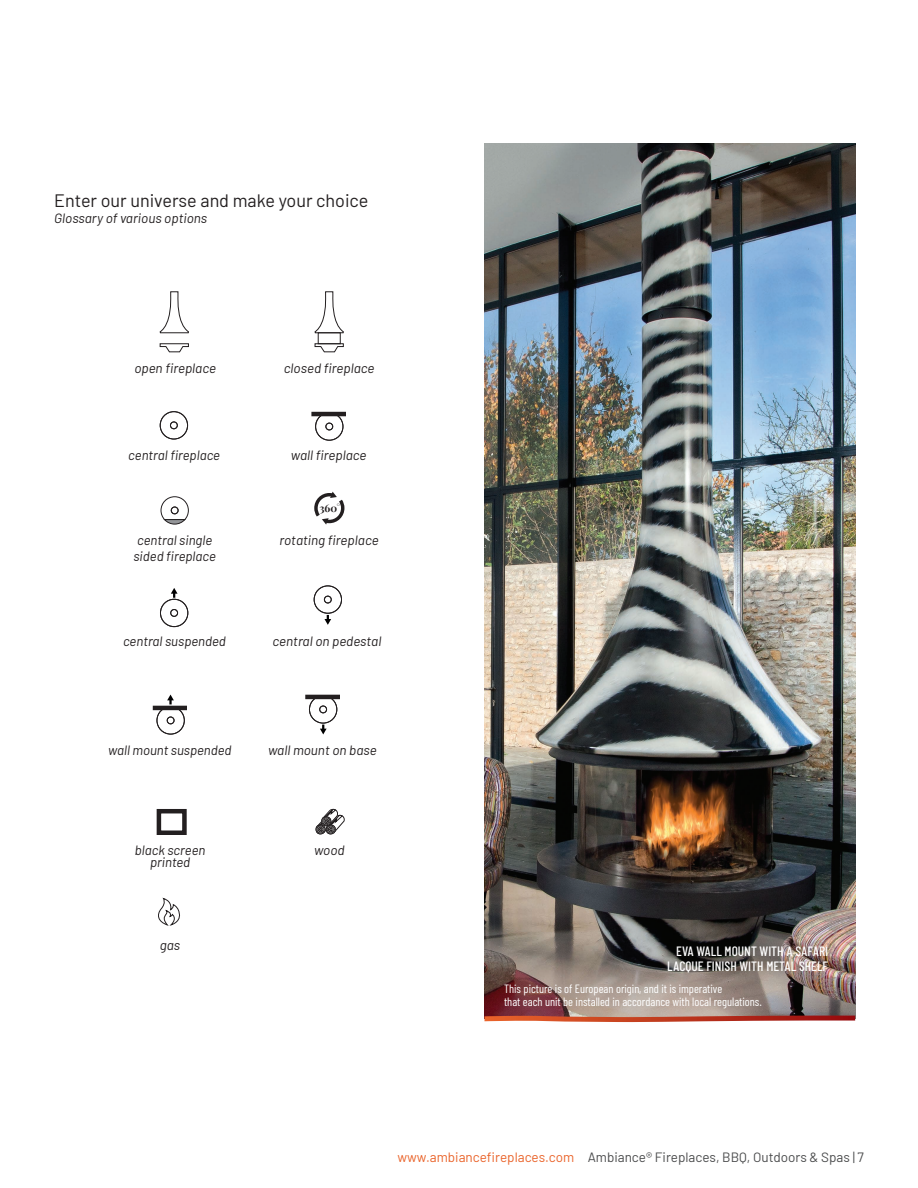
<style>
.page{position:relative;width:918px;height:1188px;background:#fff}
.page>*{position:absolute;margin:0;border:0;box-sizing:border-box;transform-origin:0 0}
.t1{font:18px "Barlow";color:#231f20}
.t2{font:italic 13.5px/16.2px "Barlow";color:#231f20}
.t3{font:13.5px "Barlow";color:#4b4c4d}
.t4{font:500 13.5px/15px "Barlow Condensed";color:#fff;text-align:right}
.t5{font:12px/13.5px "Barlow Condensed";color:#fff}
.t6{font:700 10.5px "Playfair Display";color:#231f20}
.s1{color:#ea642b}
</style>
<div class="page">
<img style="left:485px;top:143px;width:370px;height:872px">
<svg style="left:159px;top:343px;width:30px;height:10px"></svg>
<svg style="left:159px;top:291px;width:30px;height:43px"></svg>
<div style="left:318px;top:332px;width:23px;height:12px;border:1px solid #231f20"></div>
<svg style="left:314px;top:343px;width:30px;height:10px"></svg>
<svg style="left:314px;top:291px;width:30px;height:43px"></svg>
<div style="left:160px;top:411px;width:28px;height:28px;border:1px solid #231f20;border-radius:50%"></div>
<div style="left:170px;top:422px;width:8px;height:7px;border:1px solid #231f20;border-radius:50%"></div>
<div style="left:315px;top:412px;width:28px;height:29px;border:1px solid #231f20;border-radius:50%"></div>
<div style="left:326px;top:423px;width:7px;height:7px;border:1px solid #231f20;border-radius:50%"></div>
<hr style="left:312px;top:412px;width:34px;height:4px;background:#231f20">
<svg style="left:160px;top:496px;width:29px;height:29px"></svg>
<div style="left:316px;top:825px;width:10px;height:9px;border:1px solid #231f20;border-radius:4px"></div>
<div style="left:326px;top:825px;width:10px;height:9px;border:1px solid #231f20;border-radius:4px"></div>
<svg style="left:316px;top:809px;width:29px;height:24px"></svg>
<svg style="left:314px;top:491px;width:31px;height:34px"></svg>
<div style="left:160px;top:599px;width:28px;height:28px;border:1px solid #231f20;border-radius:50%"></div>
<div style="left:170px;top:609px;width:8px;height:8px;border:1px solid #231f20;border-radius:50%"></div>
<svg style="left:171px;top:588px;width:7px;height:10px"></svg>
<div style="left:157px;top:706px;width:28px;height:28px;border:1px solid #231f20;border-radius:50%"></div>
<div style="left:167px;top:717px;width:7px;height:7px;border:1px solid #231f20;border-radius:50%"></div>
<hr style="left:153px;top:706px;width:34px;height:4px;background:#231f20">
<svg style="left:167px;top:695px;width:7px;height:9px"></svg>
<div style="left:314px;top:586px;width:28px;height:28px;border:1px solid #231f20;border-radius:50%"></div>
<div style="left:324px;top:596px;width:8px;height:7px;border:1px solid #231f20;border-radius:50%"></div>
<svg style="left:324px;top:615px;width:7px;height:10px"></svg>
<div style="left:309px;top:695px;width:28px;height:28px;border:1px solid #231f20;border-radius:50%"></div>
<div style="left:319px;top:706px;width:8px;height:7px;border:1px solid #231f20;border-radius:50%"></div>
<hr style="left:305px;top:695px;width:34px;height:4px;background:#231f20">
<svg style="left:320px;top:725px;width:7px;height:9px"></svg>
<div style="left:157px;top:809px;width:30px;height:26px;border:4px solid #231f20"></div>
<svg style="left:158px;top:898px;width:22px;height:28px"></svg>
<svg style="left:485px;top:1015px;width:370px;height:7px;background:#c15d49"></svg>
<h1 class="t1" style="left:54px;top:188px;width:316px">Enter our universe and make your choice</h1>
<p class="t2" style="left:54px;top:209px;width:155px">Glossary of various options</p>
<p class="t2" style="left:134px;top:359px;width:83px">open fireplace</p>
<p class="t2" style="left:284px;top:359px;width:92px">closed fireplace</p>
<p class="t2" style="left:128px;top:446px;width:93px">central fireplace</p>
<p class="t2" style="left:291px;top:446px;width:77px">wall fireplace</p>
<p class="t2" style="left:133px;top:531px;width:84px">central single sided fireplace</p>
<p class="t2" style="left:123px;top:632px;width:104px">central suspended</p>
<p class="t6" style="left:319px;top:500px;width:22px">360°</p>
<p class="t2" style="left:280px;top:531px;width:101px">rotating fireplace</p>
<p class="t2" style="left:272px;top:632px;width:111px">central on pedestal</p>
<p class="t2" style="left:108px;top:741px;width:125px">wall mount suspended</p>
<p class="t2" style="left:135px;top:843px;width:72px;line-height:12px;text-align:center">black screen printed</p>
<p class="t2" style="left:160px;top:936px;width:22px">gas</p>
<p class="t2" style="left:268px;top:741px;width:110px">wall mount on base</p>
<p class="t2" style="left:314px;top:841px;width:32px">wood</p>
<p class="t4" style="left:667px;top:943px;width:162px">EVA WALL MOUNT WITH A SAFARI<br>LACQUE FINISH WITH METAL SHELF</p>
<p class="t5" style="left:504px;top:981px;width:259px">This picture is of European origin, and it is imperative<br>that each unit be installed in accordance with local regulations.</p>
<p class="t3" style="left:397px;top:1147px;width:468px"><span class="s1">www.ambiancefireplaces.com</span> Ambiance® Fireplaces, BBQ, Outdoors &amp; Spas | 7</p>
</div>
